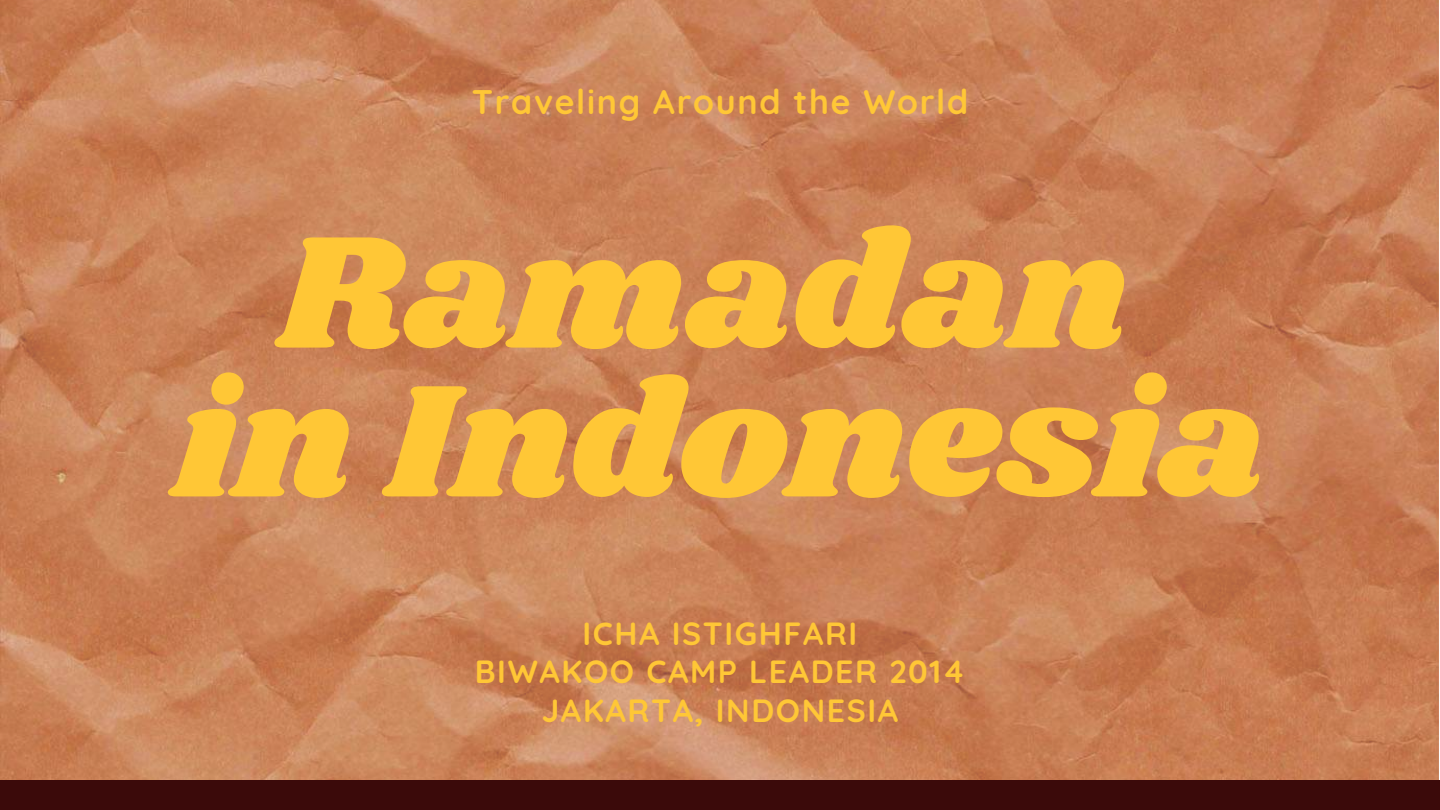
<style>
.page{position:relative;width:1440px;height:810px;background:#fff}
.page>*{position:absolute;margin:0;border:0;box-sizing:border-box;transform-origin:0 0}
.t1{font:165.4px/148.8px "Shrikhand";color:#ffc736;text-align:center}
.t2{font:700 34px "Quicksand";letter-spacing:.05em;color:#ffc736}
.t3{font:700 32px/38.2px "Quicksand";letter-spacing:.05em;color:#ffc736;text-align:center}
</style>
<div class="page">
<img style="left:0;top:0;width:1439px;height:780px">
<div style="left:0;top:780px;width:1440px;height:30px;background:#3b0a0a"></div>
<p class="t2" style="left:472px;top:80px;width:498px">Traveling Around the World</p>
<h1 class="t1" style="left:174px;top:224px;width:1093px">Ramadan<br>in Indonesia</h1>
<p class="t3" style="left:475px;top:614px;width:492px">ICHA ISTIGHFARI<br>BIWAKOO CAMP LEADER 2014<br>JAKARTA, INDONESIA</p>
</div>
